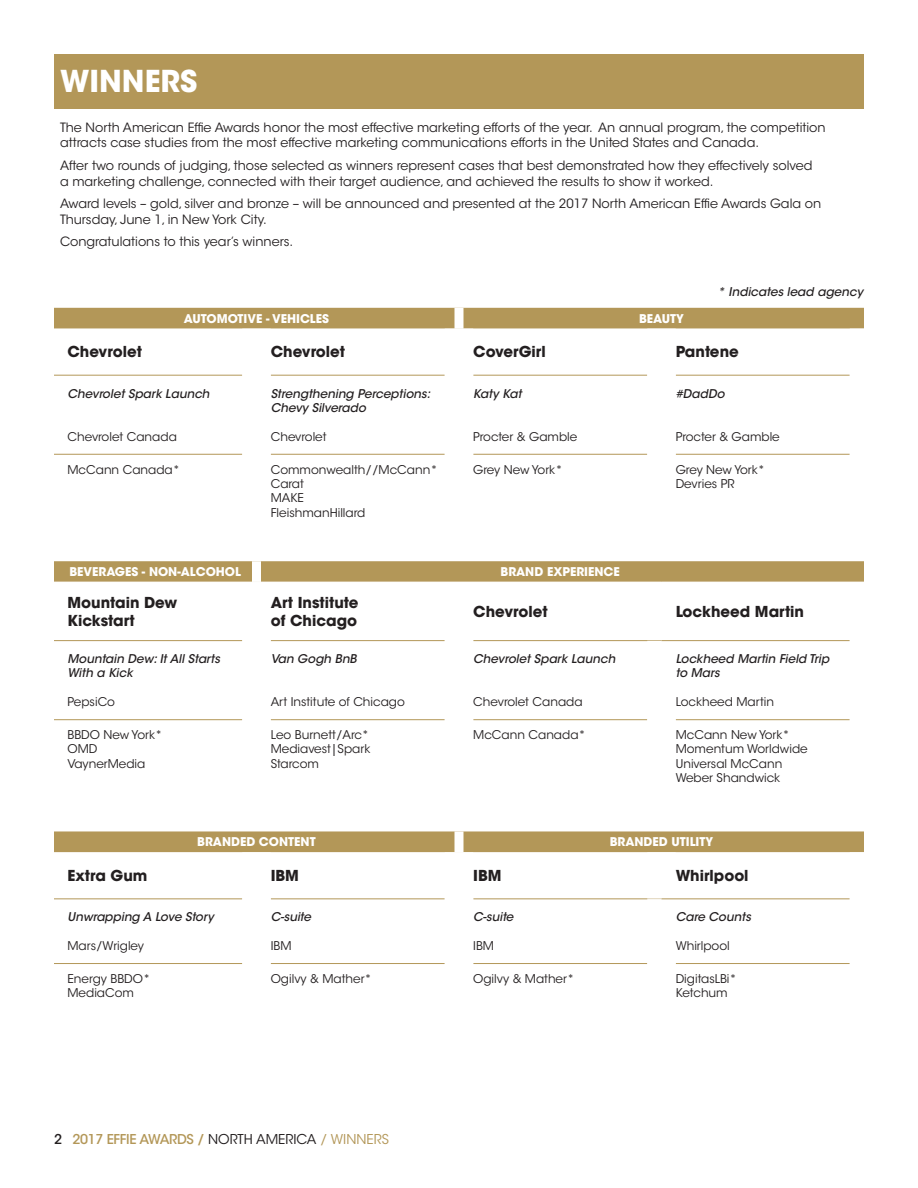
<style>
.page{position:relative;width:918px;height:1188px;background:#fff}
.page>*{position:absolute;margin:0;border:0;box-sizing:border-box;transform-origin:0 0}
.Heading{font:700 30px "ITC Avant Garde Std";color:#fff}
.t1{font:700 15px/18px "ITC Avant Garde Std";color:#231f20}
.Heading-2{font:500 13.5px "ITC Avant Garde Std";letter-spacing:-.025em;color:#b39758}
.Underline{font:12.75px/15.3px "ITC Avant Garde Std";color:#231f20}
.t2{font:12px/14.4px "ITC Avant Garde Std";color:#231f20}
.t3{font:italic 500 12px/14.4px "ITC Avant Garde Std";color:#231f20}
.t4{font:700 12px "ITC Avant Garde Std";color:#fff}
.s1{color:#231f20}
.s2{font-weight:400;color:#231f20}
.s3{font-weight:400}
</style>
<div class="page">
<div style="left:54px;top:54px;width:810px;height:54px;background:#b39758"></div>
<div style="left:54px;top:308px;width:810px;height:21px;background:#b39758"></div>
<svg style="left:54px;top:374px;width:796px;height:80px"></svg>
<div style="left:454px;top:308px;width:10px;height:21px;background:#fff"></div>
<hr style="left:473px;top:375px;width:174px;height:1px;background:#b39758">
<hr style="left:473px;top:454px;width:174px;height:1px;background:#b39758">
<hr style="left:54px;top:375px;width:188px;height:1px;background:#b39758">
<hr style="left:271px;top:375px;width:174px;height:1px;background:#b39758">
<hr style="left:54px;top:454px;width:188px;height:1px;background:#b39758">
<hr style="left:271px;top:454px;width:174px;height:1px;background:#b39758">
<hr style="left:676px;top:454px;width:174px;height:1px;background:#b39758">
<div style="left:242px;top:329px;width:29px;height:46px;background:#fff"></div>
<div style="left:445px;top:329px;width:28px;height:46px;background:#fff"></div>
<div style="left:242px;top:375px;width:29px;height:79px;background:#fff"></div>
<div style="left:445px;top:375px;width:28px;height:79px;background:#fff"></div>
<hr style="left:676px;top:375px;width:174px;height:1px;background:#b39758">
<div style="left:647px;top:329px;width:29px;height:46px;background:#fff"></div>
<div style="left:647px;top:375px;width:29px;height:79px;background:#fff"></div>
<svg style="left:54px;top:561px;width:810px;height:21px;background:#b59a5c"></svg>
<svg style="left:54px;top:641px;width:796px;height:80px"></svg>
<div style="left:252px;top:561px;width:9px;height:21px;background:#fff"></div>
<hr style="left:54px;top:640px;width:188px;height:1px;background:#b39758">
<hr style="left:271px;top:640px;width:174px;height:1px;background:#b39758">
<hr style="left:473px;top:640px;width:189px;height:1px;background:#b39758">
<hr style="left:54px;top:719px;width:188px;height:1px;background:#b39758">
<hr style="left:271px;top:719px;width:174px;height:1px;background:#b39758">
<hr style="left:473px;top:719px;width:174px;height:1px;background:#b39758">
<hr style="left:676px;top:719px;width:174px;height:1px;background:#b39758">
<div style="left:242px;top:641px;width:29px;height:79px;background:#fff"></div>
<div style="left:445px;top:641px;width:28px;height:79px;background:#fff"></div>
<div style="left:647px;top:641px;width:29px;height:79px;background:#fff"></div>
<div style="left:242px;top:720px;width:29px;height:94px;background:#fff"></div>
<div style="left:445px;top:720px;width:28px;height:94px;background:#fff"></div>
<div style="left:647px;top:720px;width:29px;height:94px;background:#fff"></div>
<hr style="left:662px;top:640px;width:188px;height:1px;background:#b39758">
<div style="left:54px;top:831px;width:810px;height:21px;background:#b39758"></div>
<svg style="left:54px;top:852px;width:796px;height:48px"></svg>
<div style="left:454px;top:831px;width:10px;height:21px;background:#fff"></div>
<hr style="left:54px;top:898px;width:188px;height:1px;background:#b39758">
<hr style="left:271px;top:898px;width:174px;height:1px;background:#b39758">
<hr style="left:473px;top:898px;width:189px;height:1px;background:#b39758">
<hr style="left:54px;top:963px;width:188px;height:1px;background:#b39758">
<hr style="left:271px;top:963px;width:174px;height:1px;background:#b39758">
<hr style="left:473px;top:963px;width:174px;height:1px;background:#b39758">
<hr style="left:676px;top:963px;width:174px;height:1px;background:#b39758">
<div style="left:242px;top:852px;width:29px;height:47px;background:#fff"></div>
<div style="left:445px;top:852px;width:28px;height:47px;background:#fff"></div>
<div style="left:647px;top:852px;width:29px;height:46px;background:#fff"></div>
<div style="left:242px;top:899px;width:29px;height:65px;background:#fff"></div>
<div style="left:445px;top:899px;width:28px;height:65px;background:#fff"></div>
<div style="left:647px;top:899px;width:29px;height:65px;background:#fff"></div>
<hr style="left:662px;top:898px;width:188px;height:1px;background:#b39758">
<p class="Heading" style="left:60px;top:62px;width:139px">WINNERS</p>
<p class="Underline" style="left:60px;top:120px;width:767px">The North American Effie Awards honor the most effective marketing efforts of the year. An annual program, the competition attracts case studies from the most effective marketing communications efforts in the United States and Canada.</p>
<p class="Underline" style="left:60px;top:158px;width:754px">After two rounds of judging, those selected as winners represent cases that best demonstrated how they effectively solved a marketing challenge, connected with their target audience, and achieved the results to show it worked.</p>
<p class="Underline" style="left:60px;top:196px;width:763px">Award levels – gold, silver and bronze – will be announced and presented at the 2017 North American Effie Awards Gala on<br>Thursday, June 1, in New York City.</p>
<p class="Underline" style="left:60px;top:234px;width:235px">Congratulations to this year’s winners.</p>
<p class="t3" style="left:718px;top:284px;width:150px">* Indicates lead agency</p>
<p class="t4" style="left:184px;top:310px;width:147px">AUTOMOTIVE - VEHICLES</p>
<p class="t4" style="left:639px;top:310px;width:46px">BEAUTY</p>
<p class="t1" style="left:68px;top:343px;width:76px">Chevrolet</p>
<p class="t1" style="left:271px;top:343px;width:76px">Chevrolet</p>
<p class="t1" style="left:473px;top:343px;width:74px">CoverGirl</p>
<p class="t1" style="left:676px;top:343px;width:65px">Pantene</p>
<p class="t3" style="left:68px;top:386px;width:146px">Chevrolet Spark Launch</p>
<p class="t2" style="left:68px;top:429px;width:111px">Chevrolet Canada</p>
<p class="t3" style="left:271px;top:386px;width:164px">Strengthening Perceptions:<br>Chevy Silverado</p>
<p class="t2" style="left:271px;top:429px;width:57px">Chevrolet</p>
<p class="t3" style="left:473px;top:386px;width:52px">Katy Kat</p>
<p class="t2" style="left:473px;top:429px;width:106px">Procter &amp; Gamble</p>
<p class="t3" style="left:676px;top:386px;width:53px">#DadDo</p>
<p class="t2" style="left:676px;top:429px;width:106px">Procter &amp; Gamble</p>
<p class="t2" style="left:68px;top:462px;width:114px">McCann Canada*</p>
<p class="t2" style="left:271px;top:462px;width:168px">Commonwealth//McCann*</p>
<p class="t2" style="left:271px;top:477px;width:35px">Carat</p>
<p class="t2" style="left:271px;top:491px;width:35px">MAKE</p>
<p class="t2" style="left:271px;top:505px;width:96px">FleishmanHillard</p>
<p class="t2" style="left:473px;top:462px;width:91px">Grey New York*</p>
<p class="t2" style="left:676px;top:462px;width:91px">Grey New York*</p>
<p class="t2" style="left:676px;top:477px;width:60px">Devries PR</p>
<p class="t4" style="left:69px;top:564px;width:173px">BEVERAGES - NON-ALCOHOL</p>
<p class="t4" style="left:501px;top:564px;width:121px">BRAND EXPERIENCE</p>
<p class="t1" style="left:68px;top:593px;width:111px">Mountain Dew<br>Kickstart</p>
<p class="t1" style="left:271px;top:593px;width:89px">Art Institute of Chicago</p>
<p class="t1" style="left:473px;top:602px;width:76px">Chevrolet</p>
<p class="t1" style="left:676px;top:602px;width:130px">Lockheed Martin</p>
<p class="t3" style="left:68px;top:652px;width:157px">Mountain Dew:ItAll Starts<br>With a Kick</p>
<p class="t2" style="left:68px;top:695px;width:49px">PepsiCo</p>
<p class="t3" style="left:271px;top:652px;width:90px">Van Gogh BnB</p>
<p class="t2" style="left:271px;top:695px;width:136px">Art Institute of Chicago</p>
<p class="t3" style="left:473px;top:652px;width:146px">Chevrolet Spark Launch</p>
<p class="t2" style="left:473px;top:695px;width:111px">Chevrolet Canada</p>
<p class="t3" style="left:676px;top:652px;width:158px">Lockheed Martin Field Trip to Mars</p>
<p class="t2" style="left:676px;top:695px;width:100px">Lockheed Martin</p>
<p class="t2" style="left:68px;top:728px;width:96px">BBDO New York*</p>
<p class="t2" style="left:68px;top:742px;width:79px">OMD<br>VaynerMedia</p>
<p class="t2" style="left:271px;top:728px;width:100px">Leo Burnett/Arc*</p>
<p class="t2" style="left:271px;top:742px;width:101px">Mediavest|Spark<br>Starcom</p>
<p class="t2" style="left:473px;top:728px;width:114px">McCann Canada*</p>
<p class="t2" style="left:676px;top:728px;width:116px">McCann New York*</p>
<p class="t2" style="left:676px;top:742px;width:134px">Momentum Worldwide</p>
<p class="t2" style="left:676px;top:756px;width:108px">Universal McCann</p>
<p class="t2" style="left:676px;top:771px;width:106px">Weber Shandwick</p>
<p class="t4" style="left:197px;top:834px;width:120px">BRANDED CONTENT</p>
<p class="t4" style="left:610px;top:834px;width:105px">BRANDED UTILITY</p>
<p class="t1" style="left:68px;top:867px;width:81px">Extra Gum</p>
<p class="t1" style="left:271px;top:867px;width:30px">IBM</p>
<p class="t1" style="left:473px;top:867px;width:30px">IBM</p>
<p class="t1" style="left:676px;top:867px;width:74px">Whirlpool</p>
<p class="t3" style="left:68px;top:910px;width:150px">Unwrapping A Love Story</p>
<p class="t2" style="left:68px;top:939px;width:78px">Mars/Wrigley</p>
<p class="t3" style="left:271px;top:910px;width:44px">C-suite</p>
<p class="t2" style="left:271px;top:939px;width:22px">IBM</p>
<p class="t3" style="left:473px;top:910px;width:44px">C-suite</p>
<p class="t2" style="left:473px;top:939px;width:22px">IBM</p>
<p class="t3" style="left:676px;top:910px;width:79px">Care Counts</p>
<p class="t2" style="left:676px;top:939px;width:56px">Whirlpool</p>
<p class="t2" style="left:68px;top:972px;width:84px">Energy BBDO*</p>
<p class="t2" style="left:68px;top:986px;width:68px">MediaCom</p>
<p class="t2" style="left:271px;top:972px;width:103px">Ogilvy &amp; Mather*</p>
<p class="t2" style="left:473px;top:972px;width:103px">Ogilvy &amp; Mather*</p>
<p class="t2" style="left:676px;top:972px;width:63px">DigitasLBi*</p>
<p class="t2" style="left:676px;top:986px;width:53px">Ketchum</p>
<p class="Heading-2" style="left:54px;top:1131px;width:337px"><span class="s1">2</span> 2017 EFFIE AWARDS / <span class="s2">NORTH AMERICA</span> <span class="s3">/ WINNERS</span></p>
</div>
